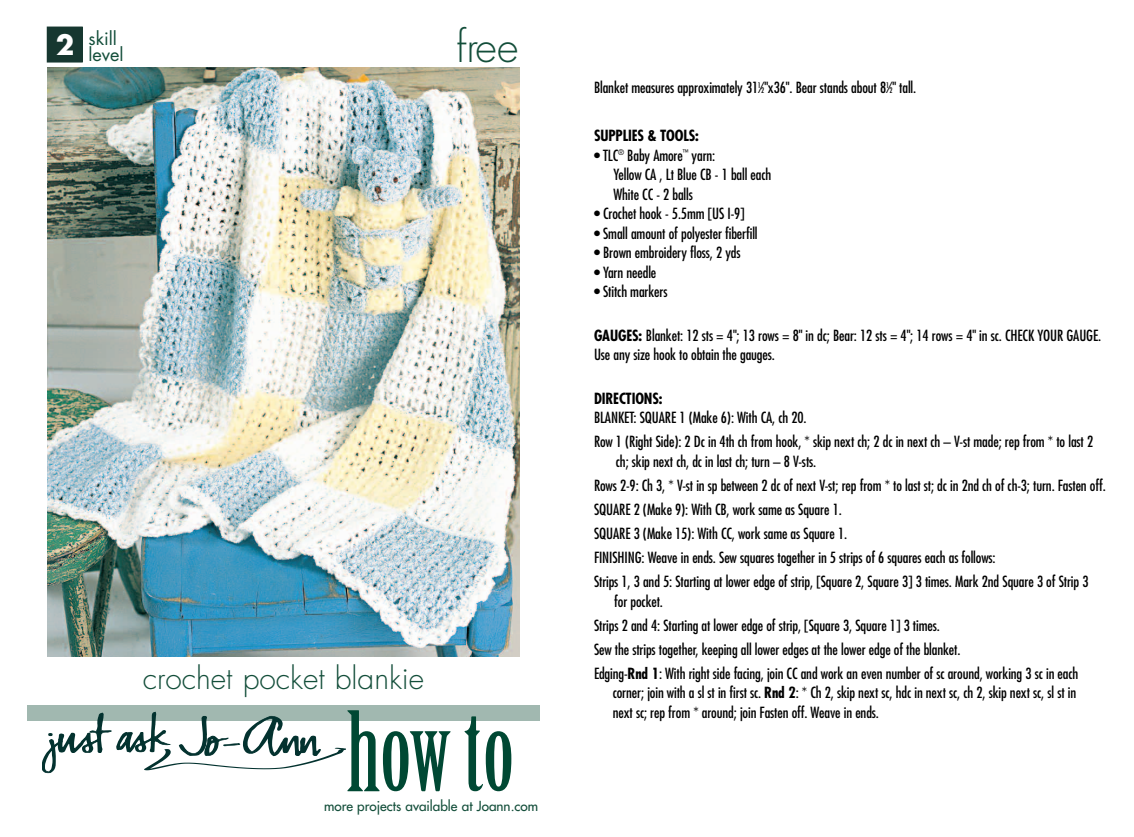
<style>
.page{position:relative;width:1134px;height:837px;background:#fff}
.page>*{position:absolute;margin:0;border:0;box-sizing:border-box;transform-origin:0 0}
.t1{font:300 42px "Futura";color:#134e3a}
.t2{font:300 30px "Futura";color:#134e3a}
.t3{font:700 27px "Futura";color:#fff}
.t4{font:18px/16.5px "Futura";color:#134e3a}
.t5{font:condensed 15px/24px "Futura";letter-spacing:-.01em;color:#000}
.t6{font:700 condensed 15px "Futura";letter-spacing:-.01em;color:#000}
.t7{font:13.5px "Futura";color:#134e3a}
.s1{font-size:7.5px}
.s2{font-weight:700}
</style>
<div class="page">
<div style="left:27px;top:705px;width:513px;height:16px;background:#a1b8b0"></div>
<img style="left:47px;top:68px;width:473px;height:588px">
<div style="left:47px;top:27px;width:35px;height:35px;background:#163730"></div>
<svg style="left:42px;top:710px;width:409px;height:81px"></svg>
<svg style="left:464px;top:716px;width:47px;height:75px"></svg>
<h3 class="t3" style="left:56px;top:33px;width:20px">2</h3>
<h1 class="t1" style="left:456px;top:27px;width:63px">free</h1>
<p class="t4" style="left:89px;top:31px;width:37px">skill level</p>
<h2 class="t2" style="left:143px;top:664px;width:283px">crochet pocket blankie</h2>
<p class="t7" style="left:324px;top:799px;width:216px">more projects available at Joann.com</p>
<p class="t5" style="left:594px;top:77px;width:324px">Blanket measures approximately 31<sup>1</sup>⁄<span class="s1">2</span>"x36". Bear stands about 8<sup>1</sup>⁄<span class="s1">2</span>" tall.</p>
<p class="t6" style="left:594px;top:129px;width:106px">SUPPLIES &amp; TOOLS:</p>
<p class="t5" style="left:614px;top:146px;width:159px;line-height:19.5px;text-indent:-20px">• TLC<sup>®</sup> Baby Amore<sup>™</sup> yarn:<br>Yellow CA , Lt Blue CB - 1 ball each<br>White CC - 2 balls</p>
<p class="t5" style="left:594px;top:203px;width:152px">• Crochet hook - 5.5mm [US I-9]</p>
<p class="t5" style="left:594px;top:222px;width:165px">• Small amount of polyester fiberfill</p>
<p class="t5" style="left:594px;top:242px;width:148px">• Brown embroidery floss, 2 yds</p>
<p class="t5" style="left:594px;top:261px;width:64px">• Yarn needle</p>
<p class="t5" style="left:594px;top:281px;width:75px">• Stitch markers</p>
<p class="t5" style="left:594px;top:326px;width:509px;line-height:19.5px"><span class="s2">GAUGES:</span> Blanket: 12 sts = 4"; 13 rows = 8" in dc; Bear: 12 sts = 4"; 14 rows = 4" in sc. CHECK YOUR GAUGE.<br>Use any size hook to obtain the gauges.</p>
<p class="t6" style="left:594px;top:392px;width:70px">DIRECTIONS:</p>
<p class="t5" style="left:594px;top:407px;width:501px">BLANKET: SQUARE 1 (Make 6): With CA, ch 20.<br>Row 1 (Right Side): 2 Dc in 4th ch from hook, * skip next ch; 2 dc in next ch – V-st made; rep from * to last 2</p>
<p class="t5" style="left:594px;top:450px;width:513px;text-indent:22px">ch; skip next ch, dc in last ch; turn – 8 V-sts.<br>Rows 2-9: Ch 3, * V-st in sp between 2 dc of next V-st; rep from * to last st; dc in 2nd ch of ch-3; turn. Fasten off.<br>SQUARE 2 (Make 9): With CB, work same as Square 1.<br>SQUARE 3 (Make 15): With CC, work same as Square 1.<br>FINISHING: Weave in ends. Sew squares together in 5 strips of 6 squares each as follows:<br>Strips 1, 3 and 5: Starting at lower edge of strip, [Square 2, Square 3] 3 times. Mark 2nd Square 3 of Strip 3</p>
<p class="t5" style="left:594px;top:590px;width:486px;text-indent:20px">for pocket.<br>Strips 2 and 4: Starting at lower edge of strip, [Square 3, Square 1] 3 times.<br>Sew the strips together, keeping all lower edges at the lower edge of the blanket.<br>Edging-<span class="s2">Rnd 1</span>: With right side facing, join CC and work an even number of sc around, working 3 sc in each</p>
<p class="t5" style="left:613px;top:684px;width:465px;line-height:19.5px">corner; join with a sl st in first sc. <span class="s2">Rnd 2</span>: * Ch 2, skip next sc, hdc in next sc, ch 2, skip next sc, sl st in next sc; rep from * around; join Fasten off. Weave in ends.</p>
</div>
